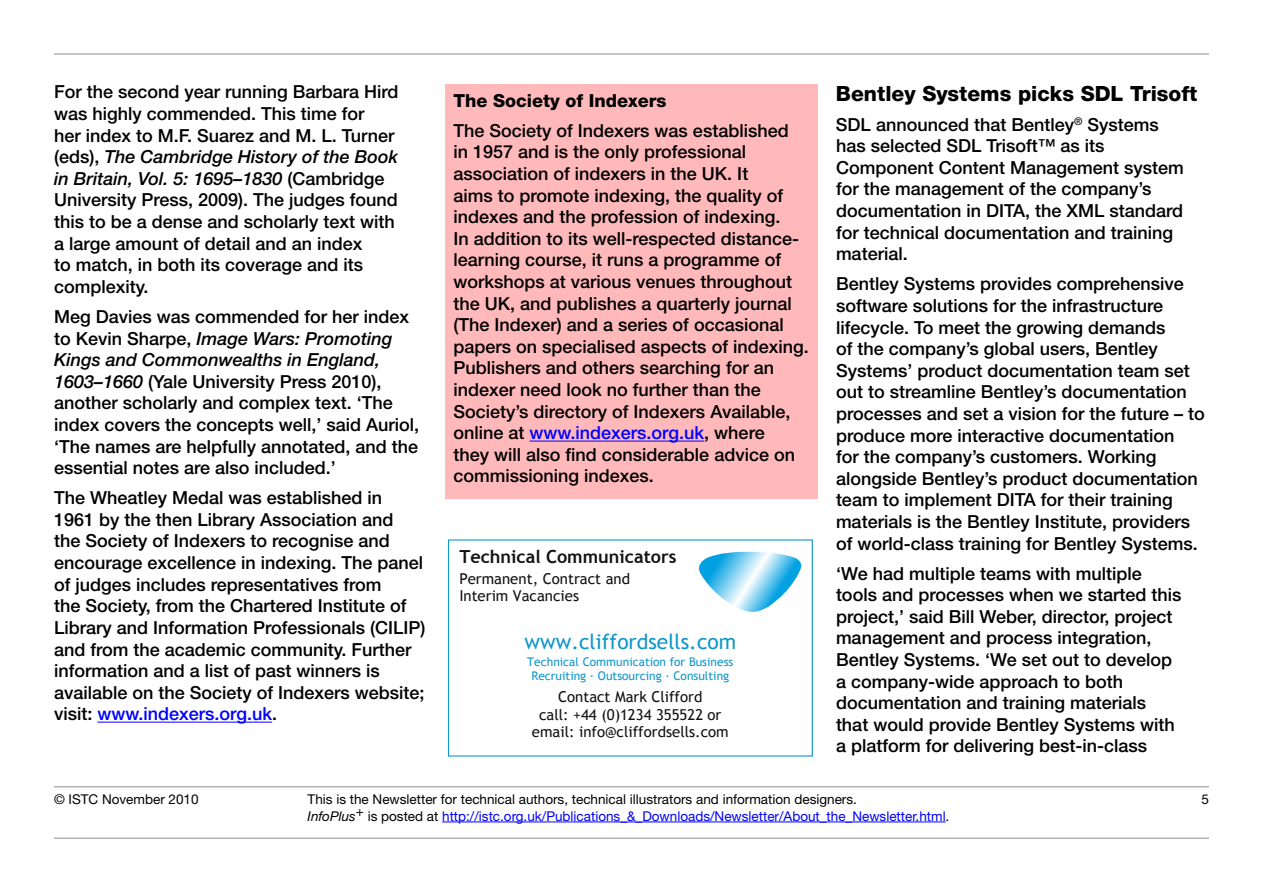
<style>
.page{position:relative;width:1263px;height:893px;background:#fff}
.page>*{position:absolute;margin:0;border:0;box-sizing:border-box;transform-origin:0 0}
.t1{font:800 21px "Helvetica Neue";color:#000}
.t2{font:21px "Trebuchet MS";color:#1097c9}
.t3{font:500 18px/21.6px "Helvetica Neue";color:#000}
.t4{font:700 18px "Trebuchet MS";color:#111211}
.t5{font:800 18px "Helvetica Neue";color:#000}
.t6{font:15px/17.4px "Trebuchet MS";color:#111211;text-align:center}
.t7{font:13.5px/16.2px "Helvetica Neue";color:#000}
.t8{font:12px/14px "Trebuchet MS";color:#1097c9;text-align:center}
.s1{font-style:italic}
.s2{color:#00f}
.s3{font-family:"Helvetica Neue CE";font-style:italic}
</style>
<div class="page">
<hr style="left:54px;top:53px;width:1155px;height:2px;background:#b1b3b4">
<hr style="left:54px;top:837px;width:1155px;height:2px;background:#b1b3b4">
<hr style="left:54px;top:786px;width:1155px;height:1px;background:#b1b3b4">
<hr style="left:442px;top:822px;width:504px;height:1px;background:#00f">
<hr style="left:97px;top:722px;width:175px;height:1px;background:#00f">
<div style="left:445px;top:84px;width:373px;height:415px;background:#ffb9bb"></div>
<hr style="left:529px;top:441px;width:175px;height:1px;background:#00f">
<div style="left:448px;top:539px;width:365px;height:218px;border:1px solid #1097c9"></div>
<svg style="left:699px;top:551px;width:103px;height:61px"></svg>
<p class="t3" style="left:54px;top:81px;width:346px">For the second year running Barbara Hird was highly commended. This time for<br>her index to M.F. Suarez and M. L. Turner (eds), <span class="s1">The Cambridge History of the Book in Britain, Vol. 5: 1695–1830</span> (Cambridge University Press, 2009). The judges found this to be a dense and scholarly text with a large amount of detail and an index<br>to match, in both its coverage and its complexity.</p>
<p class="t3" style="left:54px;top:306px;width:367px">Meg Davies was commended for her index to Kevin Sharpe, <span class="s1">Image Wars: Promoting Kings and Commonwealths in England, 1603–1660</span> (Yale University Press 2010), another scholarly and complex text. ‘The index covers the concepts well,’ said Auriol, ‘The names are helpfully annotated, and the essential notes are also included.’</p>
<p class="t3" style="left:54px;top:487px;width:373px">The Wheatley Medal was established in 1961 by the then Library Association and<br>the Society of Indexers to recognise and encourage excellence in indexing. The panel of judges includes representatives from<br>the Society, from the Chartered Institute of Library and Information Professionals (CILIP) and from the academic community. Further information and a list of past winners is available on the Society of Indexers website; visit: <span class="s2">www.indexers.org.uk</span>.</p>
<p class="t5" style="left:453px;top:90px;width:215px">The Society of Indexers</p>
<p class="t3" style="left:453px;top:119px;width:357px">The Society of Indexers was established<br>in 1957 and is the only professional association of indexers in the UK. It<br>aims to promote indexing, the quality of indexes and the profession of indexing.<br>In addition to its well-respected distance&shy;learning course, it runs a programme of workshops at various venues throughout the UK, and publishes a quarterly journal (The Indexer) and a series of occasional papers on specialised aspects of indexing.<br>Publishers and others searching for an indexer need look no further than the Society’s directory of Indexers Available, online at <span class="s2">www.indexers.org.uk</span>, where<br>they will also find considerable advice on commissioning indexes.</p>
<p class="t4" style="left:459px;top:545px;width:219px">Technical Communicators</p>
<p class="t6" style="left:459px;top:571px;width:172px;line-height:16.5px;text-align:left">Permanent, Contract and<br>Interim Vacancies</p>
<p class="t2" style="left:525px;top:630px;width:213px">www.cliffordsells.com</p>
<p class="t8" style="left:527px;top:655px;width:208px">Technical Communication for Business<br>Recruiting · Outsourcing · Consulting</p>
<p class="t6" style="left:532px;top:688px;width:198px">Contact Mark Clifford<br>call: +44 (0)1234 355522 or email: info@cliffordsells.com</p>
<p class="t1" style="left:836px;top:81px;width:363px">Bentley Systems picks SDL Trisoft</p>
<p class="t3" style="left:836px;top:113px;width:349px">SDL announced that Bentley<sup>®</sup> Systems has selected SDL Trisoft™ as its Component Content Management system for the management of the company’s documentation in DITA, the XML standard for technical documentation and training material.</p>
<p class="t3" style="left:836px;top:273px;width:370px">Bentley Systems provides comprehensive software solutions for the infrastructure lifecycle. To meet the growing demands<br>of the company’s global users, Bentley Systems’ product documentation team set out to streamline Bentley’s documentation processes and set a vision for the future – to produce more interactive documentation<br>for the company’s customers. Working alongside Bentley’s product documentation team to implement DITA for their training materials is the Bentley Institute, providers of world-class training for Bentley Systems.</p>
<p class="t3" style="left:836px;top:562px;width:347px">‘We had multiple teams with multiple tools and processes when we started this project,’ said Bill Weber, director, project management and process integration, Bentley Systems. ‘We set out to develop a company-wide approach to both documentation and training materials that would provide Bentley Systems with a platform for delivering best-in-class</p>
<p class="t7" style="left:54px;top:791px;width:146px">© ISTC November 2010</p>
<p class="t7" style="left:1201px;top:791px;width:9px">5</p>
<p class="t7" style="left:308px;top:791px;width:643px">This is the Newsletter for technical authors, technical illustrators and information designers.<br><span class="s3">InfoPlus</span>+ is posted at <span class="s2">http://istc.org.uk/Publications_&amp;_Downloads/Newsletter/About_the_Newsletter.html</span>.</p>
</div>
